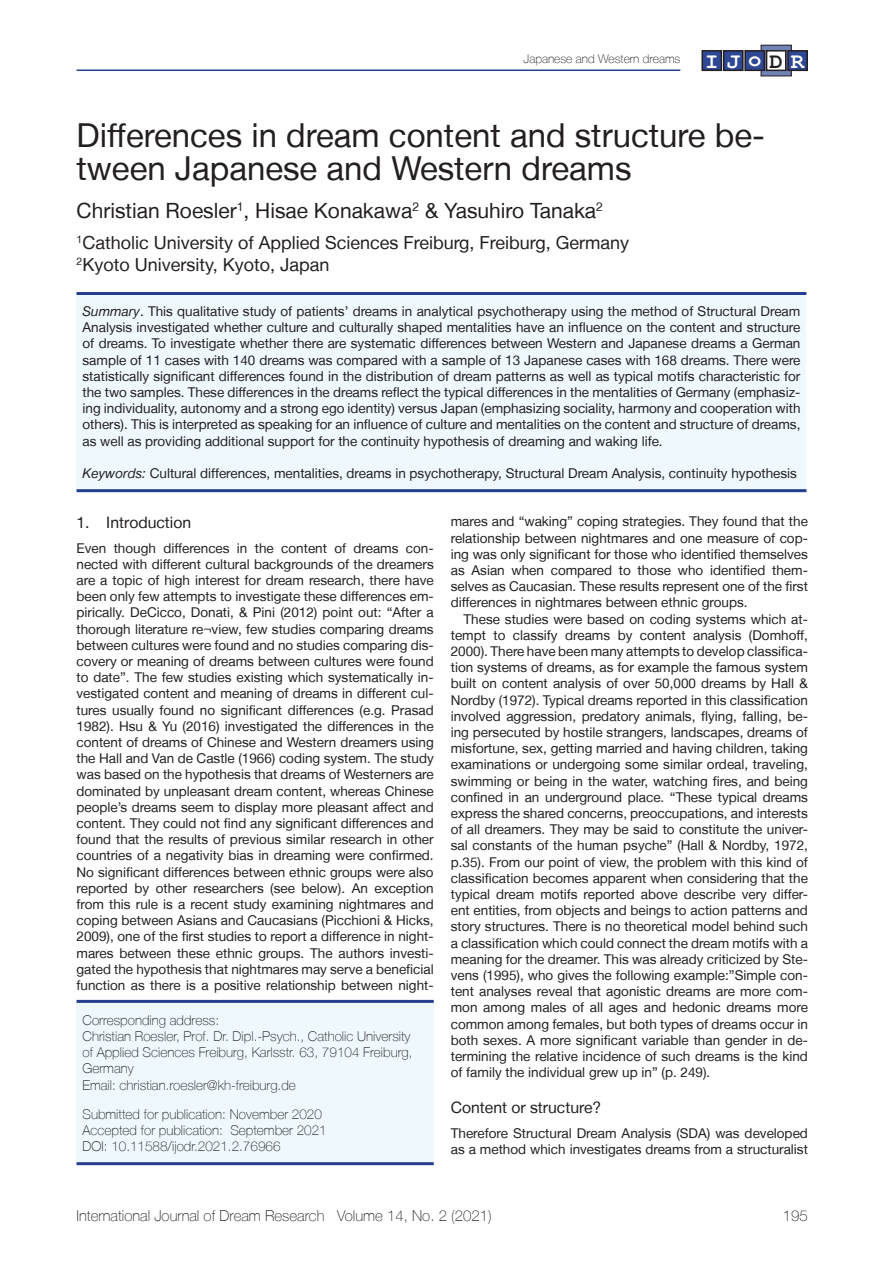
<style>
.page{position:relative;width:893px;height:1263px;background:#fff}
.page>*{position:absolute;margin:0;border:0;box-sizing:border-box;transform-origin:0 0}
.Ü1{font:33px/33px "Helvetica Neue LT";color:#231f20}
.Ü1_Autor{font:21px "Helvetica Neue LT";color:#231f20}
.Ü1_Affiliation{font:18px "Helvetica Neue LT";color:#231f20}
.Ü2_ohne_Nummerierung{font:15.75px "Helvetica Neue LT";color:#231f20}
.Fußzeile_links{font:100 15px "Helvetica Neue LT";color:#231f20}
.Standard_ohne_Einzug{font:13.5px/16.2px "Helvetica Neue LT";color:#231f20;text-align:justify}
.Standard_mit_Einzug{font:13.5px/16.2px "Helvetica Neue LT";color:#231f20;text-align:justify}
.Abstract{font:13.5px/16.2px "Helvetica Neue LT";color:#231f20;text-align:justify}
.InfoBox{font:100 13.5px/16.2px "Helvetica Neue LT";color:#231f20}
.t1{font:100 12px "Helvetica Neue LT";color:#231f20}
.s1{font-family:"Courier New";font-weight:700;font-size:22.2px;color:#fff}
.s2{font-family:"Courier New";font-weight:700;font-size:22.2px}
.s3{font-style:italic}
</style>
<div class="page">
<hr style="left:77px;top:70px;width:603px;height:1px;background:#253f8e">
<svg style="left:763px;top:47px;width:27px;height:27px"></svg>
<div style="left:761px;top:45px;width:31px;height:31px;border:1px solid #231f20"></div>
<div style="left:767px;top:51px;width:19px;height:19px;background:#fff"></div>
<div style="left:766px;top:50px;width:20px;height:21px;border:1px solid #231f20"></div>
<div style="left:702px;top:51px;width:19px;height:19px;background:#2f4895"></div>
<div style="left:701px;top:50px;width:21px;height:21px;border:1px solid #231f20"></div>
<div style="left:724px;top:51px;width:19px;height:19px;background:#2f4895"></div>
<div style="left:723px;top:50px;width:21px;height:21px;border:1px solid #231f20"></div>
<div style="left:745px;top:51px;width:19px;height:19px;background:#2f4895"></div>
<div style="left:744px;top:50px;width:21px;height:21px;border:1px solid #231f20"></div>
<div style="left:788px;top:51px;width:19px;height:19px;background:#2f4895"></div>
<div style="left:787px;top:50px;width:21px;height:21px;border:1px solid #231f20"></div>
<div style="left:77px;top:1001px;width:357px;height:163px;background:#eef8fd"></div>
<hr style="left:77px;top:1000px;width:357px;height:3px;background:#253f8e">
<hr style="left:77px;top:1162px;width:357px;height:3px;background:#253f8e">
<div style="left:77px;top:293px;width:729px;height:198px;background:#eef8fd"></div>
<hr style="left:77px;top:292px;width:729px;height:3px;background:#253f8e">
<hr style="left:77px;top:489px;width:729px;height:3px;background:#253f8e">
<p class="t1" style="left:524px;top:51px;width:282px">Japanese and Western dreams <span class="s1">I J o</span> <span class="s2">D</span> <span class="s1">R</span></p>
<p class="Ü1" style="left:77px;top:118px;width:690px">Differences in dream content and structure be&shy;tween Japanese and Western dreams</p>
<p class="Ü1_Autor" style="left:77px;top:198px;width:528px">Christian Roesler<sup>1</sup>, Hisae Konakawa<sup>2</sup> &amp; Yasuhiro Tanaka<sup>2</sup></p>
<p class="Ü1_Affiliation" style="left:77px;top:231px;width:554px"><sup>1</sup>Catholic University of Applied Sciences Freiburg, Freiburg, Germany</p>
<p class="Ü1_Affiliation" style="left:77px;top:254px;width:254px"><sup>2</sup>Kyoto University, Kyoto, Japan</p>
<p class="Abstract" style="left:83px;top:303px;width:719px"><span class="s3">Summary</span>. This qualitative study of patients’ dreams in analytical psychotherapy using the method of Structural Dream Analysis investigated whether culture and culturally shaped mentalities have an influence on the content and structure of dreams. To investigate whether there are systematic differences between Western and Japanese dreams a German sample of 11 cases with 140 dreams was compared with a sample of 13 Japanese cases with 168 dreams. There were statistically significant differences found in the distribution of dream patterns as well as typical motifs characteristic for the two samples. These differences in the dreams reflect the typical differences in the mentalities of Germany (emphasiz&shy;ing individuality, autonomy and a strong ego identity) versus Japan (emphasizing sociality, harmony and cooperation with others). This is interpreted as speaking for an influence of culture and mentalities on the content and structure of dreams, as well as providing additional support for the continuity hypothesis of dreaming and waking life.</p>
<p class="Abstract" style="left:83px;top:465px;width:716px"><span class="s3">Keywords:</span> Cultural differences, mentalities, dreams in psychotherapy, Structural Dream Analysis, continuity hypothesis</p>
<p class="Ü2_ohne_Nummerierung" style="left:77px;top:513px;width:116px">1. Introduction</p>
<p class="Standard_ohne_Einzug" style="left:77px;top:539px;width:359px">Even though differences in the content of dreams con&shy;nected with different cultural backgrounds of the dreamers are a topic of high interest for dream research, there have been only few attempts to investigate these differences em&shy;pirically. DeCicco, Donati, &amp; Pini (2012) point out: “After a thorough literature re¬view, few studies comparing dreams between cultures were found and no studies comparing dis&shy;covery or meaning of dreams between cultures were found to date”. The few studies existing which systematically in&shy;vestigated content and meaning of dreams in different cul&shy;tures usually found no significant differences (e.g. Prasad 1982). Hsu &amp; Yu (2016) investigated the differences in the content of dreams of Chinese and Western dreamers using the Hall and Van de Castle (1966) coding system. The study was based on the hypothesis that dreams of Westerners are dominated by unpleasant dream content, whereas Chinese people’s dreams seem to display more pleasant affect and content. They could not find any significant differences and found that the results of previous similar research in other countries of a negativity bias in dreaming were confirmed.<br>No significant differences between ethnic groups were also reported by other researchers (see below). An exception from this rule is a recent study examining nightmares and coping between Asians and Caucasians (Picchioni &amp; Hicks, 2009), one of the first studies to report a difference in night&shy;mares between these ethnic groups. The authors investi&shy;gated the hypothesis that nightmares may serve a beneficial function as there is a positive relationship between night-</p>
<p class="InfoBox" style="left:83px;top:1012px;width:331px">Corresponding address:<br>Christian Roesler, Prof. Dr. Dipl.-Psych., Catholic University of Applied Sciences Freiburg, Karlsstr. 63, 79104 Freiburg, Germany<br>Email: christian.roesler@kh-freiburg.de</p>
<p class="InfoBox" style="left:83px;top:1105px;width:246px">Submitted for publication: November 2020<br>Accepted for publication: September 2021<br>DOI: 10.11588/ijodr.2021.2.76966</p>
<p class="Standard_ohne_Einzug" style="left:451px;top:513px;width:359px">mares and “waking” coping strategies. They found that the relationship between nightmares and one measure of cop&shy;ing was only significant for those who identified themselves as Asian when compared to those who identified them&shy;selves as Caucasian. These results represent one of the first differences in nightmares between ethnic groups.</p>
<p class="Standard_mit_Einzug" style="left:451px;top:610px;width:359px;text-indent:13px">These studies were based on coding systems which at&shy;tempt to classify dreams by content analysis (Domhoff, 2000). There have been many attempts to develop classifica&shy;tion systems of dreams, as for example the famous system built on content analysis of over 50,000 dreams by Hall &amp; Nordby (1972). Typical dreams reported in this classification involved aggression, predatory animals, flying, falling, be&shy;ing persecuted by hostile strangers, landscapes, dreams of misfortune, sex, getting married and having children, taking examinations or undergoing some similar ordeal, traveling, swimming or being in the water, watching fires, and being confined in an underground place. “These typical dreams express the shared concerns, preoccupations, and interests of all dreamers. They may be said to constitute the univer&shy;sal constants of the human psyche” (Hall &amp; Nordby, 1972, p.35). From our point of view, the problem with this kind of classification becomes apparent when considering that the typical dream motifs reported above describe very differ&shy;ent entities, from objects and beings to action patterns and story structures. There is no theoretical model behind such a classification which could connect the dream motifs with a meaning for the dreamer. This was already criticized by Ste&shy;vens (1995), who gives the following example:”Simple con&shy;tent analyses reveal that agonistic dreams are more com&shy;mon among males of all ages and hedonic dreams more common among females, but both types of dreams occur in both sexes. A more significant variable than gender in de&shy;termining the relative incidence of such dreams is the kind of family the individual grew up in” (p. 249).</p>
<p class="Ü2_ohne_Nummerierung" style="left:451px;top:1098px;width:152px">Content or structure?</p>
<p class="Standard_ohne_Einzug" style="left:451px;top:1125px;width:359px">Therefore Structural Dream Analysis (SDA) was developed as a method which investigates dreams from a structuralist</p>
<p class="Fußzeile_links" style="left:77px;top:1207px;width:417px">International Journal of Dream Research Volume 14, No. 2 (2021)</p>
<p class="Fußzeile_links" style="left:783px;top:1207px;width:27px">195</p>
</div>
